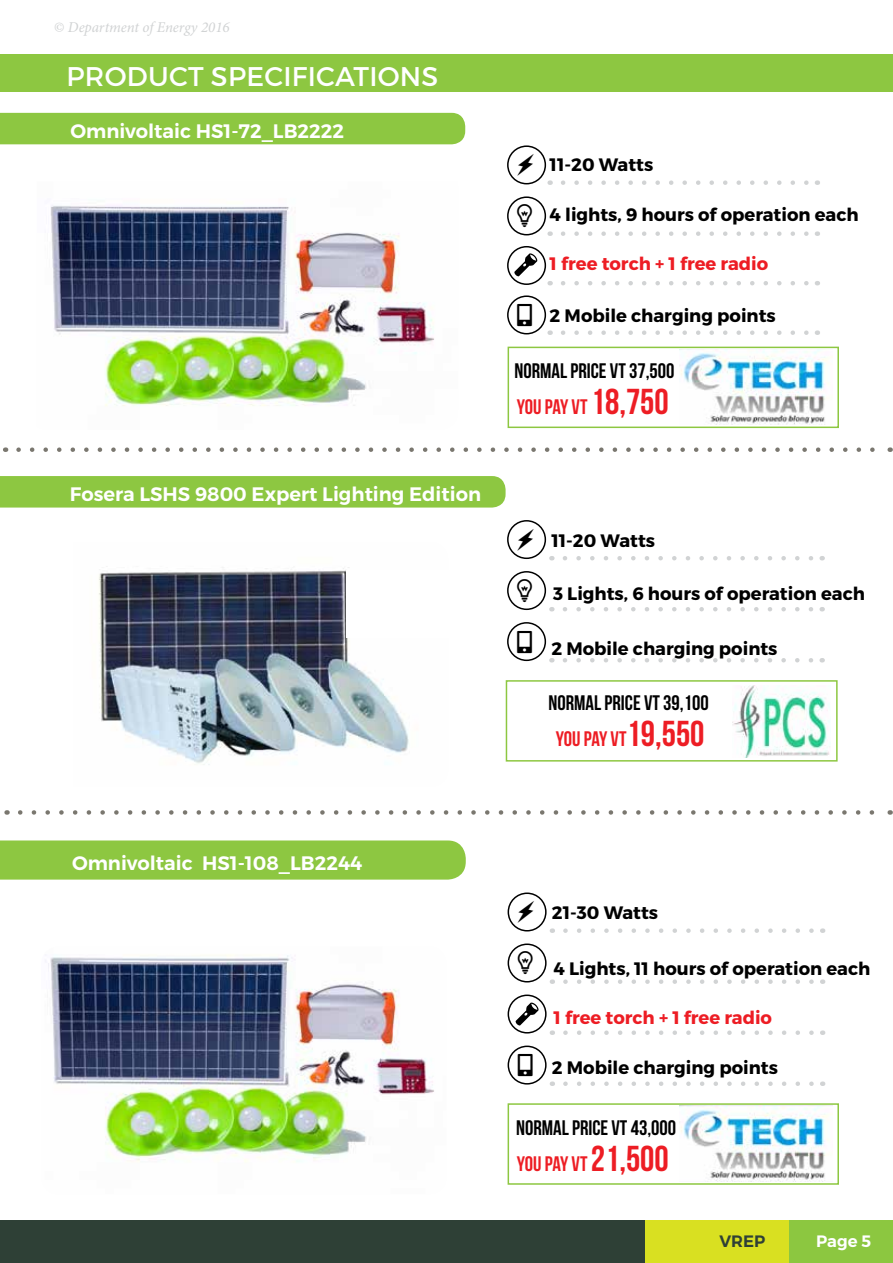
<style>
.page{position:relative;width:893px;height:1263px;background:#fff}
.page>*{position:absolute;margin:0;border:0;box-sizing:border-box;transform-origin:0 0}
.t1{font:27px "Montserrat";letter-spacing:.01em;color:#fff}
.t2{font:27px "Heydings Icons";color:#000}
.t3{font:24px "Alegreya SC";color:#fff}
.t4{font:21px/36px "Bebas Neue";color:#000}
.t5{font:600 19.5px "Montserrat";color:#fff}
.t6{font:700 18px "Montserrat";color:#000}
.t7{font:700 18px "Montserrat";color:#ed1d24}
.t8{font:600 16.5px "Montserrat";color:#fff}
.t9{font:600 16.5px "Montserrat";color:#2e4036}
.t10{font:italic 15px "Minion Pro";letter-spacing:-.005em;color:#d1d3d4}
.s1{font-style:normal}
.s2{color:#ed1d24}
.s3{font-size:36px;color:#ed1d24}
</style>
<div class="page">
<div style="left:0;top:1220px;width:645px;height:43px;background:#2e4036"></div>
<div style="left:754px;top:1220px;width:139px;height:43px;background:#8cc740"></div>
<div style="left:645px;top:1220px;width:144px;height:43px;background:#d9e021"></div>
<img style="left:45px;top:954px;width:389px;height:208px">
<svg style="left:19px;top:447px;width:856px;height:5px"></svg>
<svg style="left:20px;top:810px;width:855px;height:5px"></svg>
<div style="left:0;top:54px;width:893px;height:38px;background:#8dc741"></div>
<div style="left:508px;top:892px;width:39px;height:39px;border:2px solid #000;border-radius:50%"></div>
<div style="left:508px;top:943px;width:39px;height:39px;border:2px solid #000;border-radius:50%"></div>
<div style="left:508px;top:994px;width:39px;height:39px;border:2px solid #000;border-radius:50%"></div>
<div style="left:508px;top:1045px;width:39px;height:39px;border:2px solid #000;border-radius:50%"></div>
<svg style="left:565px;top:928px;width:249px;height:5px"></svg>
<svg style="left:565px;top:979px;width:249px;height:5px"></svg>
<svg style="left:565px;top:1030px;width:249px;height:5px"></svg>
<svg style="left:565px;top:1081px;width:249px;height:5px"></svg>
<img style="left:680px;top:1106px;width:149px;height:75px">
<div style="left:508px;top:1103px;width:331px;height:82px;border:2px solid #8dc741"></div>
<img style="left:50px;top:205px;width:384px;height:201px">
<div style="left:0;top:113px;width:465px;height:31px;background:#8dc741"></div>
<img style="left:680px;top:350px;width:149px;height:75px">
<div style="left:508px;top:347px;width:331px;height:81px;border:2px solid #8dc741"></div>
<svg style="left:563px;top:180px;width:246px;height:5px"></svg>
<svg style="left:563px;top:231px;width:246px;height:5px"></svg>
<svg style="left:563px;top:281px;width:246px;height:4px"></svg>
<svg style="left:563px;top:330px;width:246px;height:5px"></svg>
<div style="left:507px;top:145px;width:39px;height:39px;border:2px solid #000;border-radius:50%"></div>
<div style="left:507px;top:196px;width:39px;height:39px;border:2px solid #000;border-radius:50%"></div>
<div style="left:507px;top:246px;width:39px;height:39px;border:2px solid #000;border-radius:50%"></div>
<div style="left:507px;top:295px;width:39px;height:39px;border:2px solid #000;border-radius:50%"></div>
<img style="left:99px;top:567px;width:310px;height:198px">
<div style="left:346px;top:570px;width:105px;height:68px;background:#fff"></div>
<div style="left:0;top:476px;width:506px;height:31px;background:#8dc741"></div>
<div style="left:507px;top:520px;width:39px;height:39px;border:2px solid #000;border-radius:50%"></div>
<div style="left:507px;top:571px;width:39px;height:39px;border:2px solid #000;border-radius:50%"></div>
<div style="left:507px;top:622px;width:39px;height:39px;border:2px solid #000;border-radius:50%"></div>
<svg style="left:565px;top:556px;width:248px;height:4px"></svg>
<svg style="left:565px;top:607px;width:248px;height:4px"></svg>
<svg style="left:565px;top:658px;width:248px;height:4px"></svg>
<div style="left:506px;top:680px;width:332px;height:81px;border:2px solid #8dc741"></div>
<img style="left:732px;top:685px;width:98px;height:72px">
<div style="left:0;top:840px;width:466px;height:39px;background:#8dc741"></div>
<svg style="left:514px;top:253px;width:24px;height:24px"></svg>
<svg style="left:515px;top:1002px;width:24px;height:24px"></svg>
<svg style="left:517px;top:605px;width:15px;height:22px"></svg>
<p class="t10" style="left:54px;top:17px;width:177px"><span class="s1">©</span> Department of Energy 2016</p>
<h1 class="t1" style="left:67px;top:60px;width:373px">PRODUCT SPECIFICATIONS</h1>
<h2 class="t3" style="left:66px;top:62px;width:195px">5-10 Watt Systems</h2>
<p class="t5" style="left:70px;top:119px;width:275px">Omnivoltaic HS1-72_LB2222</p>
<p class="t5" style="left:70px;top:482px;width:413px">Fosera LSHS 9800 Expert Lighting Edition</p>
<h1 class="t2" style="left:512px;top:202px;width:28px">●</h1>
<h1 class="t2" style="left:512px;top:301px;width:28px">■</h1>
<p class="t6" style="left:550px;top:154px;width:105px">11-20 Watts</p>
<p class="t6" style="left:550px;top:203px;width:311px">4 lights, 9 hours of operation each</p>
<p class="t7" style="left:550px;top:253px;width:220px">1 free torch + 1 free radio</p>
<p class="t6" style="left:550px;top:304px;width:228px">2 Mobile charging points</p>
<p class="t4" style="left:514px;top:352px;width:162px">NORMAL PRICE VT 37,500<br><span class="s2">YOU PAY VT</span> <span class="s3">18,750</span></p>
<p class="t6" style="left:551px;top:529px;width:105px">11-20 Watts</p>
<p class="t6" style="left:553px;top:582px;width:314px">3 Lights, 6 hours of operation each</p>
<p class="t6" style="left:551px;top:638px;width:228px">2 Mobile charging points</p>
<p class="t4" style="left:549px;top:684px;width:162px;text-align:center">NORMAL PRICE VT 39,100<br><span class="s2">YOU PAY VT</span><span class="s3">19,550</span></p>
<p class="t5" style="left:72px;top:851px;width:292px">Omnivoltaic HS1-108_LB2244</p>
<h1 class="t2" style="left:512px;top:949px;width:28px">●</h1>
<h1 class="t2" style="left:512px;top:1051px;width:28px">■</h1>
<p class="t6" style="left:552px;top:902px;width:108px">21-30 Watts</p>
<p class="t6" style="left:553px;top:957px;width:318px">4 Lights, 11 hours of operation each</p>
<p class="t7" style="left:553px;top:1006px;width:220px">1 free torch + 1 free radio</p>
<p class="t6" style="left:552px;top:1056px;width:228px">2 Mobile charging points</p>
<p class="t4" style="left:516px;top:1109px;width:162px">NORMAL PRICE VT 43,000<br><span class="s2">YOU PAY VT</span> <span class="s3">21,500</span></p>
<p class="t9" style="left:719px;top:1230px;width:47px">VREP</p>
<p class="t8" style="left:816px;top:1230px;width:57px">Page 5</p>
</div>
